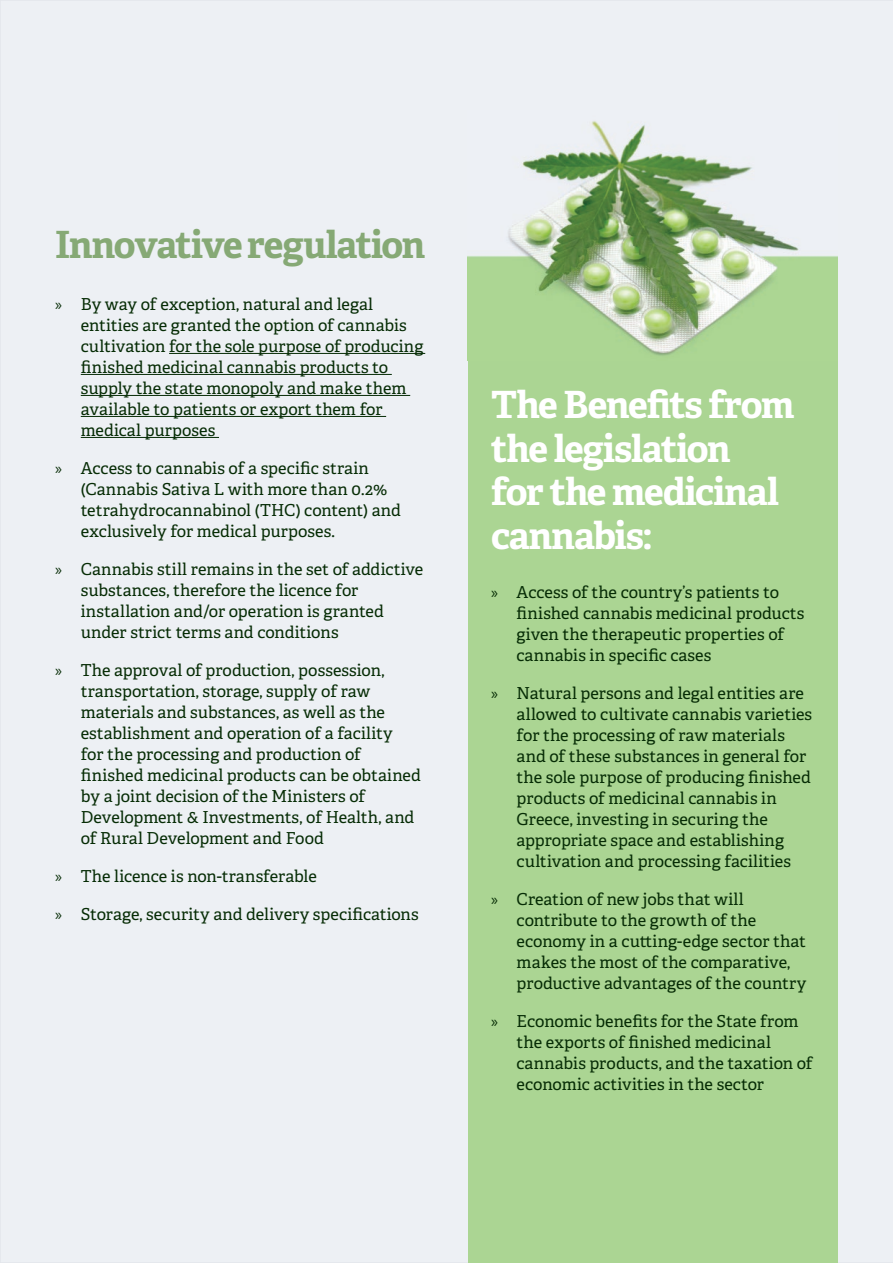
<style>
.page{position:relative;width:893px;height:1263px;background:#edf0f4}
.page>*{position:absolute;margin:0;border:0;box-sizing:border-box;transform-origin:0 0}
.t1{font:700 37.5px/43.5px "Adelle PE";letter-spacing:-.03em;color:#fff}
.t2{font:700 37.5px "Adelle PE";letter-spacing:-.035em;color:#86a975}
.t3{font:16.5px/21px "Adelle PE";color:#062c05}
.s1{font-family:"Myriad Pro"}
</style>
<div class="page">
<div style="left:468px;top:342px;width:370px;height:921px;background:#abd593"></div>
<hr style="left:169px;top:353px;width:256px;height:1px;background:#062c05">
<hr style="left:81px;top:374px;width:311px;height:1px;background:#062c05">
<hr style="left:81px;top:395px;width:329px;height:1px;background:#062c05">
<hr style="left:81px;top:416px;width:305px;height:1px;background:#062c05">
<hr style="left:81px;top:437px;width:138px;height:1px;background:#062c05">
<img style="left:468px;top:111px;width:370px;height:245px">
<h1 class="t2" style="left:55px;top:217px;width:371px">Innovative regulation</h1>
<p class="t3" style="left:81px;top:293px;width:344px;text-indent:-26px"><span class="s1">»</span> By way of exception, natural and legal entities are granted the option of cannabis cultivation for the sole purpose of producing finished medicinal cannabis products to supply the state monopoly and make them available to patients or export them for medical purposes</p>
<p class="t3" style="left:81px;top:457px;width:322px;text-indent:-26px"><span class="s1">»</span> Access to cannabis of a specific strain (Cannabis Sativa L with more than 0.2% tetrahydrocannabinol (THC) content) and exclusively for medical purposes.</p>
<p class="t3" style="left:81px;top:558px;width:344px;text-indent:-26px"><span class="s1">»</span> Cannabis still remains in the set of addictive substances, therefore the licence for installation and/or operation is granted under strict terms and conditions</p>
<p class="t3" style="left:81px;top:659px;width:342px;text-indent:-26px"><span class="s1">»</span> The approval of production, possession, transportation, storage, supply of raw materials and substances, as well as the establishment and operation of a facility<br>for the processing and production of finished medicinal products can be obtained by a joint decision of the Ministers of Development &amp; Investments, of Health, and of Rural Development and Food</p>
<p class="t3" style="left:55px;top:865px;width:263px"><span class="s1">»</span> The licence is non-transferable</p>
<p class="t3" style="left:55px;top:903px;width:365px"><span class="s1">»</span> Storage, security and delivery specifications</p>
<h1 class="t1" style="left:491px;top:381px;width:305px">The Benefits from the legislation<br>for the medicinal cannabis:</h1>
<p class="t3" style="left:517px;top:581px;width:289px;text-indent:-26px"><span class="s1">»</span> Access of the country’s patients to finished cannabis medicinal products given the therapeutic properties of cannabis in specific cases</p>
<p class="t3" style="left:517px;top:682px;width:297px;text-indent:-26px"><span class="s1">»</span> Natural persons and legal entities are allowed to cultivate cannabis varieties for the processing of raw materials and of these substances in general for the sole purpose of producing finished products of medicinal cannabis in Greece, investing in securing the appropriate space and establishing cultivation and processing facilities</p>
<p class="t3" style="left:517px;top:888px;width:291px;text-indent:-26px"><span class="s1">»</span> Creation of new jobs that will contribute to the growth of the economy in a cutting-edge sector that makes the most of the comparative, productive advantages of the country</p>
<p class="t3" style="left:517px;top:1010px;width:298px;text-indent:-26px"><span class="s1">»</span> Economic benefits for the State from the exports of finished medicinal cannabis products, and the taxation of economic activities in the sector</p>
</div>
